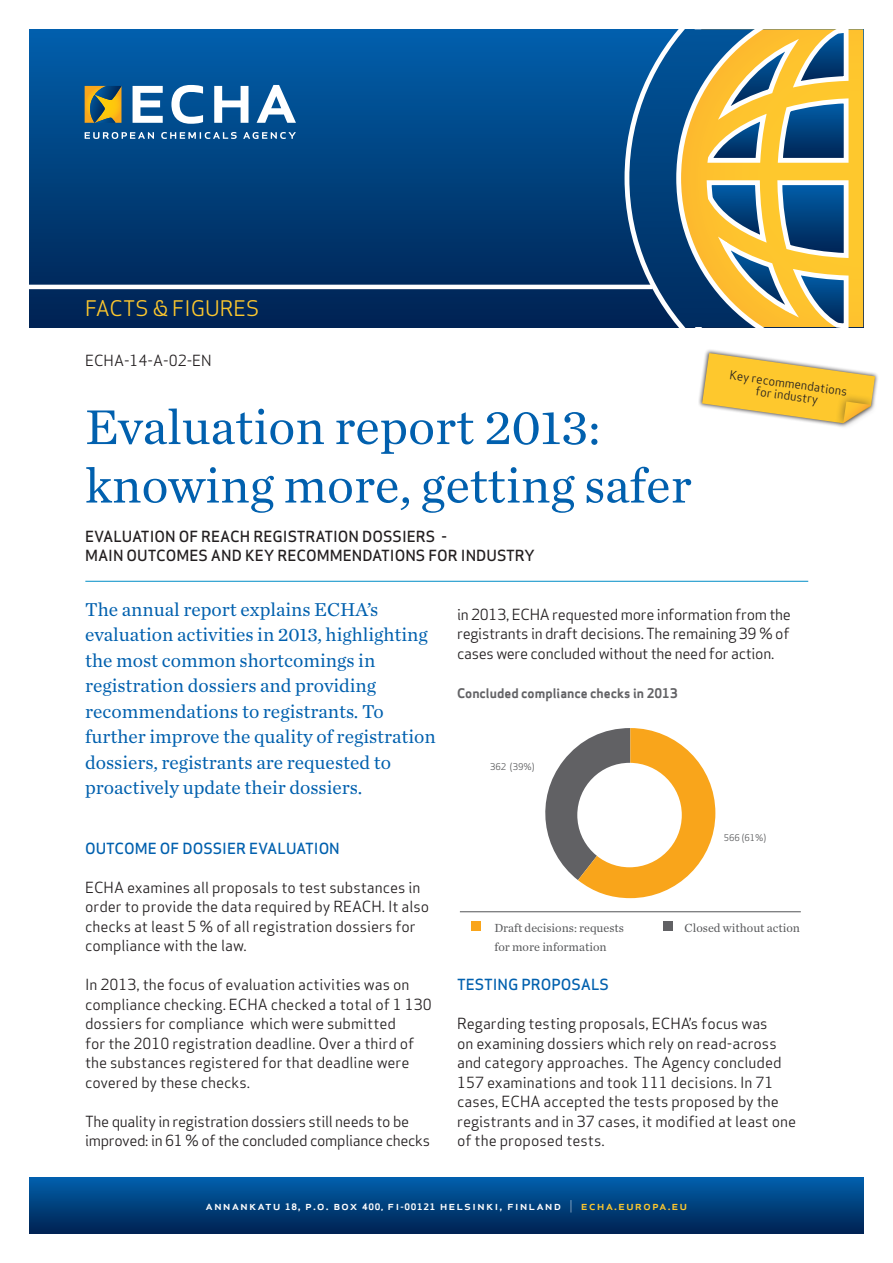
<style>
.page{position:relative;width:893px;height:1263px;background:#fff}
.page>*{position:absolute;margin:0;border:0;box-sizing:border-box;transform-origin:0 0}
.Main_Headline_Chroni{font:51px "Chronicle Text G1";color:#0160ae}
.subtitle_yellow{font:21px "Apex Sans";color:#fec82d}
.Leadtext_Chronicle_G{font:19.5px/25.5px "Chronicle Text G1";color:#0160ae}
.Bodytext_1{font:15px/19.5px "Apex Sans";color:#231f20}
.Bodytext_1-2{font:15px/19.5px "Apex Sans";letter-spacing:-.02em;color:#231f20}
.Headline_3_Black{font:500 15px/19.5px "Apex Sans";color:#231f20}
.Headline_2_CAPS_blue{font:500 15px "Apex Sans";color:#0160ae}
.Bullet_list_bodytext{font:700 12.9px "Apex Sans";color:#636366}
.t1{font:12.3px/19.5px "Chronicle Text G1";color:#57585a}
.t2{font:500 12.15px "Apex Sans";letter-spacing:.075em;color:#fff;scale:1.08 1}
.Headline_3_Black-2{font:12px/12px "Apex Sans";color:#231f20;text-align:center}
.t3{font:9px "Apex Sans";color:#57585a}
.s1{font-weight:700;font-size:8.7px}
.s2{font-weight:700;font-size:8.25px}
.s3{font-weight:300}
.s4{color:#fec82d}
</style>
<div class="page">
<svg style="left:30px;top:1178px;width:833px;height:55px;background:#00407e"></svg>
<svg style="left:30px;top:29px;width:592px;height:298px;background:#00407c"></svg>
<svg style="left:622px;top:29px;width:241px;height:298px;background:#838c74"></svg>
<svg style="left:85px;top:132px;width:211px;height:7px"></svg>
<svg style="left:133px;top:85px;width:163px;height:39px"></svg>
<svg style="left:85px;top:86px;width:36px;height:37px"></svg>
<hr style="left:26px;top:285px;width:627px;height:4px;background:#fff">
<svg style="left:545px;top:728px;width:170px;height:170px"></svg>
<div style="left:577px;top:763px;width:105px;height:104px;background:#fff;border-radius:50%"></div>
<hr style="left:460px;top:911px;width:341px;height:1px;background:#57585a">
<div style="left:663px;top:921px;width:9px;height:10px;background:#616164"></div>
<div style="left:472px;top:921px;width:9px;height:10px;background:#f9a51b"></div>
<hr style="left:85px;top:581px;width:723px;height:1px;background:#008dc7">
<div style="left:698px;top:348px;width:182px;height:80px;background:#231f20;opacity:.75"></div>
<div style="left:834px;top:393px;width:45px;height:38px;background:#231f20;opacity:.5"></div>
<svg style="left:702px;top:353px;width:173px;height:70px"></svg>
<p class="subtitle_yellow" style="left:85px;top:291px;width:176px">FACTS &amp; FIGURES</p>
<p class="Bodytext_1" style="left:85px;top:349px;width:128px">ECHA-14-A-02-EN</p>
<p class="Main_Headline_Chroni" style="left:85px;top:388px;width:517px">Evaluation report 2013:</p>
<p class="Main_Headline_Chroni" style="left:85px;top:447px;width:608px">knowing more, getting safer</p>
<p class="Headline_3_Black" style="left:85px;top:524px;width:452px">EVALUATION OF REACH REGISTRATION DOSSIERS -<br>MAIN OUTCOMES AND KEY RECOMMENDATIONS FOR INDUSTRY</p>
<p class="Headline_3_Black-2" style="left:731px;top:368px;width:120px;rotate:8deg">Key recommendations for industry</p>
<p class="Leadtext_Chronicle_G" style="left:85px;top:595px;width:352px">The annual report explains ECHA’s evaluation activities in 2013, highlighting the most common shortcomings in registration dossiers and providing recommendations to registrants. To further improve the quality of registration dossiers, registrants are requested to proactively update their dossiers.</p>
<p class="Headline_2_CAPS_blue" style="left:85px;top:835px;width:256px">OUTCOME OF DOSSIER EVALUATION</p>
<p class="Bodytext_1" style="left:85px;top:876px;width:346px">ECHA examines all proposals to test substances in order to provide the data required by REACH. It also checks at least 5 % of all registration dossiers for compliance with the law.</p>
<p class="Bodytext_1" style="left:85px;top:973px;width:348px">In 2013, the focus of evaluation activities was on compliance checking. ECHA checked a total of 1 130 dossiers for compliance which were submitted<br>for the 2010 registration deadline. Over a third of the substances registered for that deadline were covered by these checks.</p>
<p class="Bodytext_1-2" style="left:85px;top:1110px;width:347px">The quality in registration dossiers still needs to be improved: in 61 % of the concluded compliance checks</p>
<p class="Bodytext_1" style="left:457px;top:603px;width:335px;text-align:justify">in 2013, ECHA requested more information from the registrants in draft decisions. The remaining 39 % of cases were concluded without the need for action.</p>
<p class="Bullet_list_bodytext" style="left:457px;top:684px;width:222px">Concluded compliance checks in 2013</p>
<p class="t3" style="left:490px;top:759px;width:46px">362 (39%)</p>
<p class="t1" style="left:494px;top:917px;width:131px">Draft decisions: requests for more information</p>
<p class="t3" style="left:724px;top:830px;width:44px">566 (61%)</p>
<p class="t1" style="left:685px;top:917px;width:117px">Closed without action</p>
<p class="Headline_2_CAPS_blue" style="left:457px;top:971px;width:153px">TESTING PROPOSALS</p>
<p class="Bodytext_1" style="left:457px;top:1012px;width:341px">Regarding testing proposals, ECHA’s focus was<br>on examining dossiers which rely on read-across and category approaches. The Agency concluded 157 examinations and took 111 decisions. In 71 cases, ECHA accepted the tests proposed by the registrants and in 37 cases, it modified at least one of the proposed tests.</p>
<p class="t2" style="left:206px;top:1195px;width:448px">annankatu <span class="s1">18</span>, p.o. box <span class="s1">400,</span> fi<span class="s2">-</span><span class="s1">00121</span> helsinki, finland <span class="s3">|</span> <span class="s4">echa.europa.eu</span></p>
</div>
